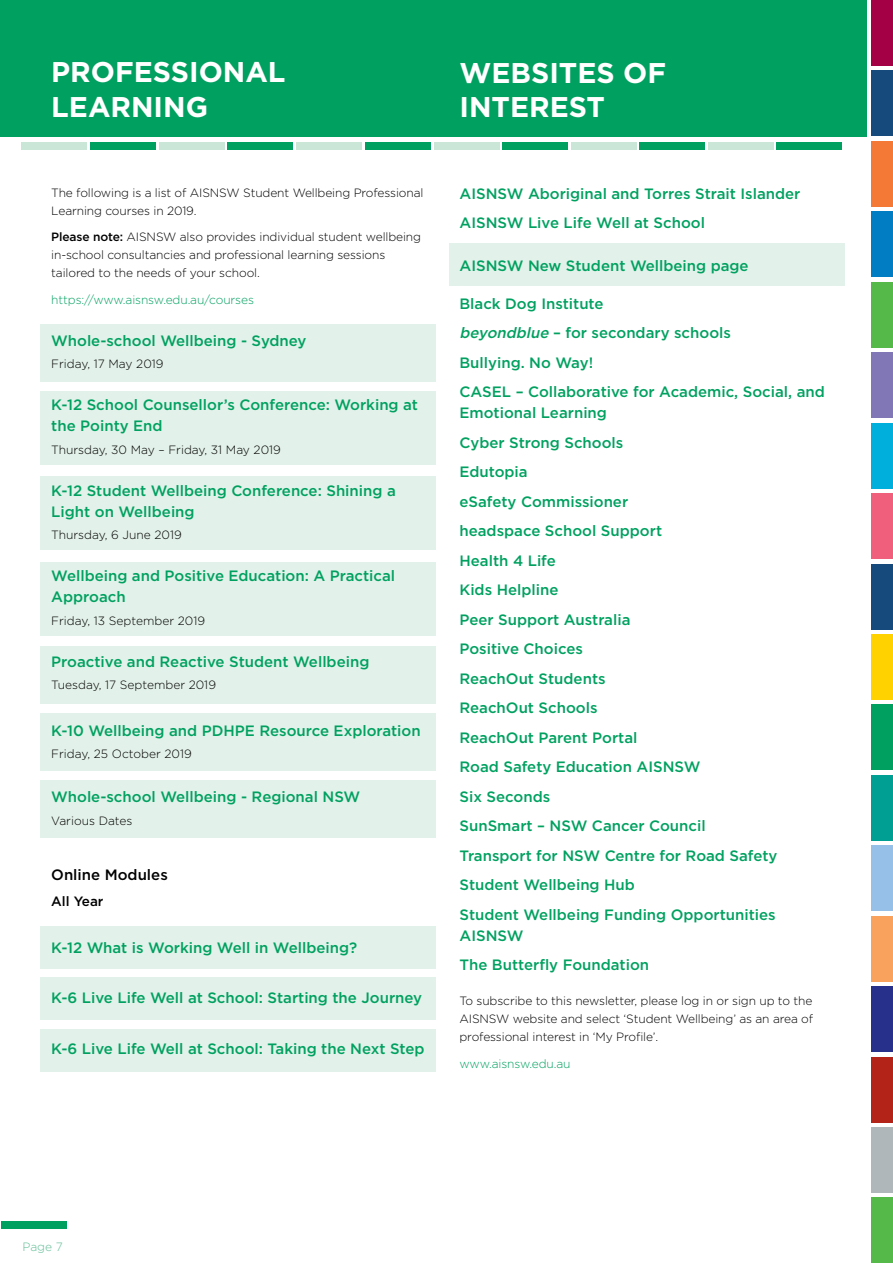
<style>
.page{position:relative;width:893px;height:1263px;background:#fff}
.page>*{position:absolute;margin:0;border:0;box-sizing:border-box;transform-origin:0 0}
.t1{font:700 28.5px/34.2px "Gotham";color:#fff}
.t2{font:500 15px/29.5px "Gotham";color:#00a160}
.t3{font:500 15px "Gotham";color:#000}
.t4{font:500 13.5px "Gotham";color:#000}
.t5{font:300 12px/18px "Gotham";letter-spacing:-.01em;color:#000}
.t6{font:300 12px "Gotham";letter-spacing:-.01em;color:#00a160}
.t7{font:300 12px "Gotham";color:#62be96}
.s1{font-weight:500}
.s2{font-style:italic}
</style>
<div class="page">
<div style="left:0;top:0;width:867px;height:136px;background:#00a160"></div>
<div style="left:1px;top:1221px;width:65px;height:7px;background:#00a160"></div>
<div style="left:159px;top:142px;width:65px;height:8px;background:#c9e6d7"></div>
<div style="left:777px;top:142px;width:65px;height:8px;background:#00a160"></div>
<div style="left:709px;top:142px;width:65px;height:8px;background:#c9e6d7"></div>
<div style="left:640px;top:142px;width:65px;height:8px;background:#00a160"></div>
<div style="left:571px;top:142px;width:66px;height:8px;background:#c9e6d7"></div>
<div style="left:503px;top:142px;width:65px;height:8px;background:#00a160"></div>
<div style="left:434px;top:142px;width:65px;height:8px;background:#c9e6d7"></div>
<div style="left:365px;top:142px;width:66px;height:8px;background:#00a160"></div>
<div style="left:297px;top:142px;width:65px;height:8px;background:#c9e6d7"></div>
<div style="left:228px;top:142px;width:65px;height:8px;background:#00a160"></div>
<div style="left:90px;top:142px;width:65px;height:8px;background:#00a160"></div>
<div style="left:22px;top:142px;width:65px;height:8px;background:#c9e6d7"></div>
<div style="left:872px;top:0;width:21px;height:66px;background:#a30046"></div>
<div style="left:872px;top:71px;width:21px;height:65px;background:#174a7c"></div>
<div style="left:872px;top:846px;width:21px;height:65px;background:#96c0e7"></div>
<div style="left:872px;top:141px;width:21px;height:65px;background:#f47836"></div>
<div style="left:872px;top:212px;width:21px;height:65px;background:#007dc3"></div>
<div style="left:872px;top:282px;width:21px;height:65px;background:#54b948"></div>
<div style="left:872px;top:353px;width:21px;height:65px;background:#8177b7"></div>
<div style="left:872px;top:423px;width:21px;height:65px;background:#00afdb"></div>
<div style="left:872px;top:493px;width:21px;height:66px;background:#f0607c"></div>
<div style="left:872px;top:564px;width:21px;height:65px;background:#174a7c"></div>
<div style="left:872px;top:634px;width:21px;height:65px;background:#ffd200"></div>
<div style="left:872px;top:705px;width:21px;height:65px;background:#00a160"></div>
<div style="left:872px;top:775px;width:21px;height:65px;background:#009f93"></div>
<div style="left:872px;top:916px;width:21px;height:65px;background:#f9a25e"></div>
<div style="left:872px;top:986px;width:21px;height:66px;background:#27318b"></div>
<div style="left:872px;top:1057px;width:21px;height:65px;background:#b32317"></div>
<div style="left:872px;top:1127px;width:21px;height:65px;background:#b0b7bb"></div>
<div style="left:872px;top:1198px;width:21px;height:65px;background:#54b948"></div>
<div style="left:449px;top:243px;width:395px;height:43px;background:#e2f1e9"></div>
<div style="left:41px;top:1029px;width:395px;height:43px;background:#e2f1e9"></div>
<div style="left:41px;top:977px;width:395px;height:42px;background:#e2f1e9"></div>
<div style="left:41px;top:926px;width:395px;height:42px;background:#e2f1e9"></div>
<div style="left:41px;top:713px;width:395px;height:58px;background:#e2f1e9"></div>
<div style="left:41px;top:646px;width:395px;height:58px;background:#e2f1e9"></div>
<div style="left:41px;top:562px;width:395px;height:73px;background:#e2f1e9"></div>
<div style="left:41px;top:476px;width:395px;height:74px;background:#e2f1e9"></div>
<div style="left:41px;top:391px;width:395px;height:73px;background:#e2f1e9"></div>
<div style="left:41px;top:324px;width:395px;height:58px;background:#e2f1e9"></div>
<div style="left:41px;top:780px;width:395px;height:58px;background:#e2f1e9"></div>
<h1 class="t1" style="left:51px;top:55px;width:236px">PROFESSIONAL<br>LEARNING</h1>
<h1 class="t1" style="left:459px;top:56px;width:208px">WEBSITES OF<br>INTEREST</h1>
<p class="t5" style="left:51px;top:183px;width:374px">The following is a list of AISNSW Student Wellbeing Professional<br>Learning courses in 2019.</p>
<p class="t5" style="left:51px;top:227px;width:371px"><span class="s1">Please note:</span> AISNSW also provides individual student wellbeing in-school consultancies and professional learning sessions tailored to the needs of your school.</p>
<p class="t6" style="left:51px;top:292px;width:204px">https://www.aisnsw.edu.au/courses</p>
<p class="t2" style="left:51px;top:326px;width:257px">Whole-school Wellbeing - Sydney</p>
<p class="t5" style="left:51px;top:354px;width:114px">Friday, 17 May 2019</p>
<p class="t2" style="left:51px;top:394px;width:368px;line-height:21px">K-12 School Counsellor’s Conference: Working at the Pointy End</p>
<p class="t5" style="left:51px;top:440px;width:231px">Thursday, 30 May – Friday, 31 May 2019</p>
<p class="t2" style="left:51px;top:480px;width:346px;line-height:21px">K-12 Student Wellbeing Conference: Shining a<br>Light on Wellbeing</p>
<p class="t5" style="left:51px;top:525px;width:132px">Thursday, 6 June 2019</p>
<p class="t2" style="left:51px;top:565px;width:345px;line-height:21px">Wellbeing and Positive Education: A Practical<br>Approach</p>
<p class="t5" style="left:51px;top:611px;width:155px">Friday, 13 September 2019</p>
<p class="t2" style="left:51px;top:647px;width:320px">Proactive and Reactive Student Wellbeing</p>
<p class="t5" style="left:51px;top:676px;width:166px">Tuesday, 17 September 2019</p>
<p class="t2" style="left:51px;top:715px;width:371px">K-10 Wellbeing and PDHPE Resource Exploration</p>
<p class="t5" style="left:51px;top:744px;width:142px">Friday, 25 October 2019</p>
<p class="t2" style="left:51px;top:782px;width:311px">Whole-school Wellbeing - Regional NSW</p>
<p class="t5" style="left:51px;top:811px;width:83px">Various Dates</p>
<p class="t3" style="left:51px;top:864px;width:118px">Online Modules</p>
<p class="t4" style="left:51px;top:892px;width:54px">All Year</p>
<p class="t2" style="left:51px;top:932px;width:307px">K-12 What is Working Well in Wellbeing?</p>
<p class="t2" style="left:51px;top:983px;width:372px">K-6 Live Life Well at School: Starting the Journey</p>
<p class="t2" style="left:51px;top:1034px;width:375px">K-6 Live Life Well at School: Taking the Next Step</p>
<p class="t2" style="left:459px;top:179px;width:342px">AISNSW Aboriginal and Torres Strait Islander<br>AISNSW Live Life Well at School</p>
<p class="t2" style="left:459px;top:250px;width:291px">AISNSW New Student Wellbeing page</p>
<p class="t2" style="left:459px;top:288px;width:367px">Black Dog Institute<br><span class="s2">beyondblue</span> – for secondary schools<br>Bullying. No Way!<br>CASEL – Collaborative for Academic, Social, and</p>
<p class="t2" style="left:459px;top:398px;width:320px">Emotional Learning<br>Cyber Strong Schools<br>Edutopia<br>eSafety Commissioner<br>headspace School Support<br>Health 4 Life<br>Kids Helpline<br>Peer Support Australia<br>Positive Choices<br>ReachOut Students<br>ReachOut Schools<br>ReachOut Parent Portal<br>Road Safety Education AISNSW<br>Six Seconds<br>SunSmart – NSW Cancer Council<br>Transport for NSW Centre for Road Safety<br>Student Wellbeing Hub<br>Student Wellbeing Funding Opportunities</p>
<p class="t2" style="left:459px;top:921px;width:191px">AISNSW<br>The Butterfly Foundation</p>
<p class="t5" style="left:459px;top:992px;width:355px;text-align:justify">To subscribe to this newsletter, please log in or sign up to the AISNSW website and select ‘Student Wellbeing’ as an area of professional interest in ‘My Profile’.</p>
<p class="t6" style="left:459px;top:1056px;width:113px">www.aisnsw.edu.au</p>
<p class="t7" style="left:22px;top:1239px;width:42px">Page 7</p>
</div>
